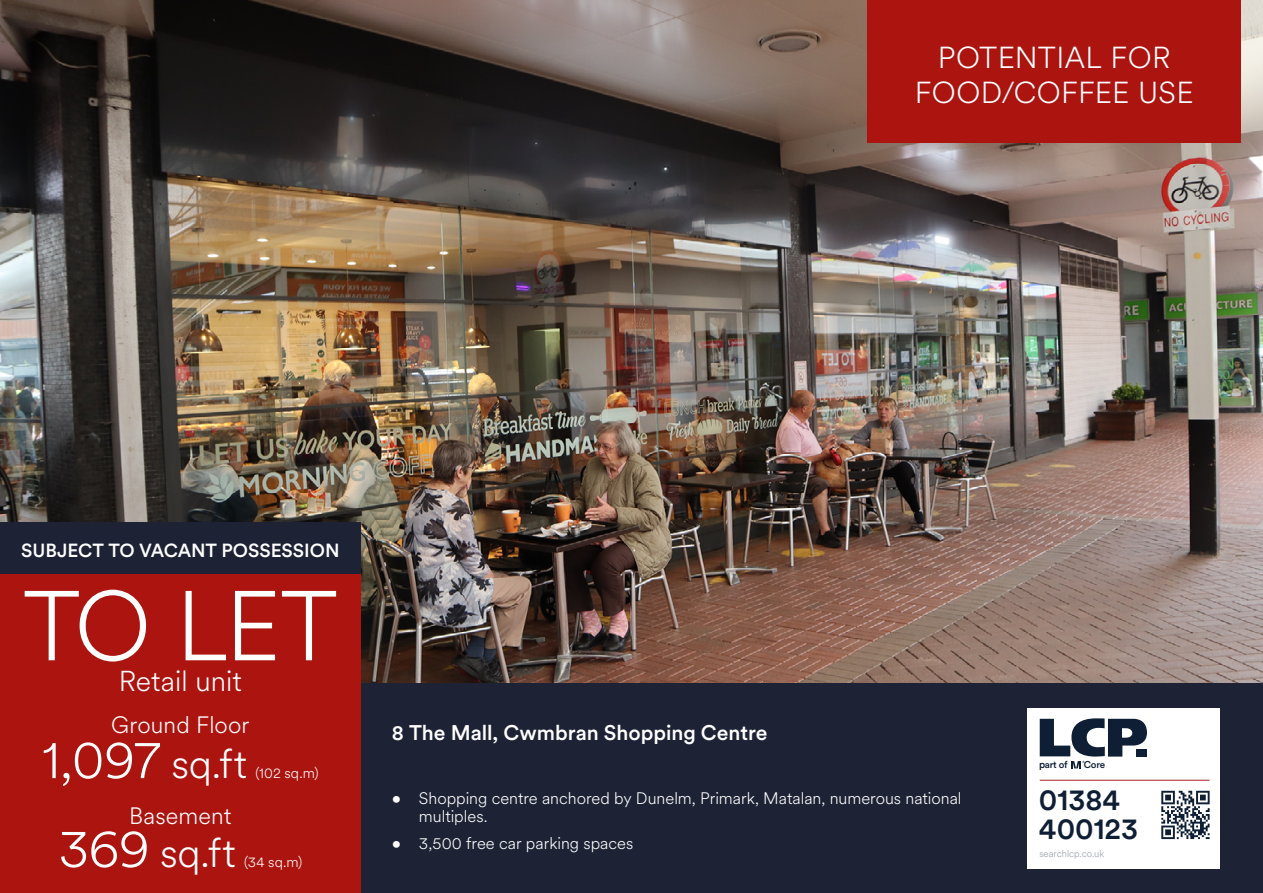
<style>
.page{position:relative;width:1263px;height:893px;background:#fff}
.page>*{position:absolute;margin:0;border:0;box-sizing:border-box;transform-origin:0 0}
.t1{font:300 97.8px "Circular XX";color:#fff}
.t2{font:300 54px "Circular XX";color:#fff}
.t3{font:300 40.5px "Circular XX";color:#fff}
.t4{font:300 30px/35px "Circular XX";letter-spacing:.01em;color:#fff;text-align:center}
.t5{font:500 30px/28.8px "Circular XX";color:#0e1e34}
.t6{font:300 28.5px "Circular XX";color:#fff}
.t7{font:300 23.4px "Circular XX";letter-spacing:.005em;color:#fff}
.t8{font:500 21px "Circular XX";letter-spacing:-.005em;color:#fff}
.t9{font:500 18.75px "Circular XX";letter-spacing:-.005em;color:#fff}
.t10{font:300 16.5px/18px "Circular XX";color:#fff}
.t11{font:300 14.4px "Circular XX";letter-spacing:.005em;color:#fff}
.t12{font:300 9.9px "Circular XX";color:#979da7}
.t13{font:500 9.75px "Circular XX";letter-spacing:-.02em;color:#0e1e34}
.s1{font-size:40.5px}
.s2{font-size:54px}
.s3{font-size:10.35px}
</style>
<div class="page">
<img style="left:0;top:0;width:1263px;height:683px">
<div style="left:359px;top:683px;width:904px;height:210px;background:#1d2335"></div>
<div style="left:0;top:522px;width:361px;height:52px;background:#1d2335"></div>
<div style="left:1027px;top:708px;width:193px;height:160px;background:#fff"></div>
<hr style="left:1040px;top:780px;width:169px;height:1px;background:#ac1f25">
<svg style="left:1040px;top:718px;width:107px;height:50px"></svg>
<svg style="left:1161px;top:791px;width:48px;height:48px"></svg>
<div style="left:0;top:574px;width:361px;height:319px;background:#ac1410"></div>
<div style="left:867px;top:0;width:374px;height:142px;background:#ac1410"></div>
<h3 class="t4" style="left:915px;top:39px;width:280px">POTENTIAL FOR<br>FOOD/COFFEE USE</h3>
<p class="t9" style="left:21px;top:538px;width:320px">SUBJECT TO VACANT POSSESSION</p>
<h1 class="t1" style="left:23px;top:560px;width:317px">TO LET</h1>
<h3 class="t6" style="left:119px;top:661px;width:125px">Retail unit</h3>
<h3 class="t7" style="left:111px;top:709px;width:140px">Ground Floor</h3>
<h2 class="t2" style="left:42px;top:723px;width:206px">1,097 <span class="s1">sq.ft</span></h2>
<h3 class="t7" style="left:129px;top:800px;width:104px">Basement</h3>
<p class="t11" style="left:255px;top:763px;width:65px">(102 sq.m)</p>
<h3 class="t3" style="left:58px;top:826px;width:179px"><span class="s2">369</span> sq.ft</h3>
<p class="t11" style="left:244px;top:852px;width:60px">(34 sq.m)</p>
<p class="t8" style="left:392px;top:718px;width:377px">8 The Mall, Cwmbran Shopping Centre</p>
<p class="t10" style="left:419px;top:789px;width:544px;text-indent:-27px">• Shopping centre anchored by Dunelm, Primark, Matalan, numerous national multiples.</p>
<p class="t10" style="left:392px;top:833px;width:243px">• 3,500 free car parking spaces</p>
<p class="t13" style="left:1039px;top:758px;width:30px"><span class="s3">p</span>art of</p>
<p class="t13" style="left:1084px;top:758px;width:23px">Core</p>
<h3 class="t5" style="left:1039px;top:784px;width:101px">01384<br>400123</h3>
<p class="t12" style="left:1039px;top:847px;width:66px">searchlcp.co.uk</p>
</div>
